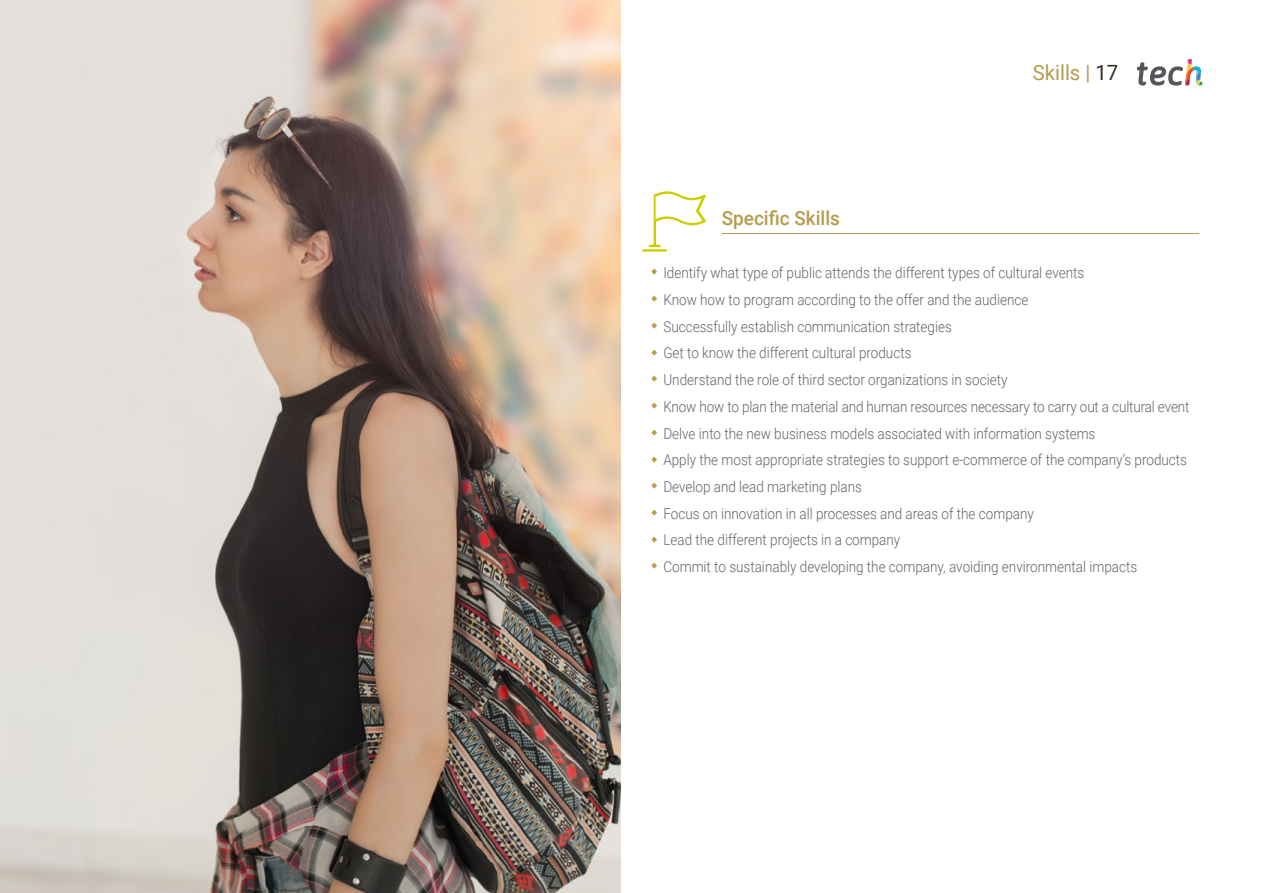
<style>
.page{position:relative;width:1263px;height:893px;background:#fff}
.page>*{position:absolute;margin:0;border:0;box-sizing:border-box;transform-origin:0 0}
.t1{font:21px "Roboto";color:#b49c4b}
.t2{font:500 19.5px "Roboto";color:#b49c4b}
.t3{font:300 15px/26.7px "Roboto";color:#61646a;scale:.9 1}
.s1{color:#312e20}
</style>
<div class="page">
<svg style="left:1137px;top:59px;width:65px;height:27px"></svg>
<hr style="left:722px;top:233px;width:477px;height:1px;background:#b49c4b">
<hr style="left:642px;top:249px;width:25px;height:3px;background:#cdce00">
<svg style="left:649px;top:191px;width:57px;height:56px"></svg>
<img style="left:0;top:0;width:621px;height:893px">
<h2 class="t2" style="left:722px;top:205px;width:120px">Specific Skills</h2>
<h1 class="t1" style="left:1033px;top:57px;width:87px">Skills | <span class="s1">17</span></h1>
<p class="t3" style="left:663px;top:259px;width:586px">Identify what type of public attends the different types of cultural events<br>Know how to program according to the offer and the audience<br>Successfully establish communication strategies<br>Get to know the different cultural products<br>Understand the role of third sector organizations in society<br>Know how to plan the material and human resources necessary to carry out a cultural event Delve into the new business models associated with information systems<br>Apply the most appropriate strategies to support e-commerce of the company’s products Develop and lead marketing plans<br>Focus on innovation in all processes and areas of the company<br>Lead the different projects in a company<br>Commit to sustainably developing the company, avoiding environmental impacts</p>
</div>
